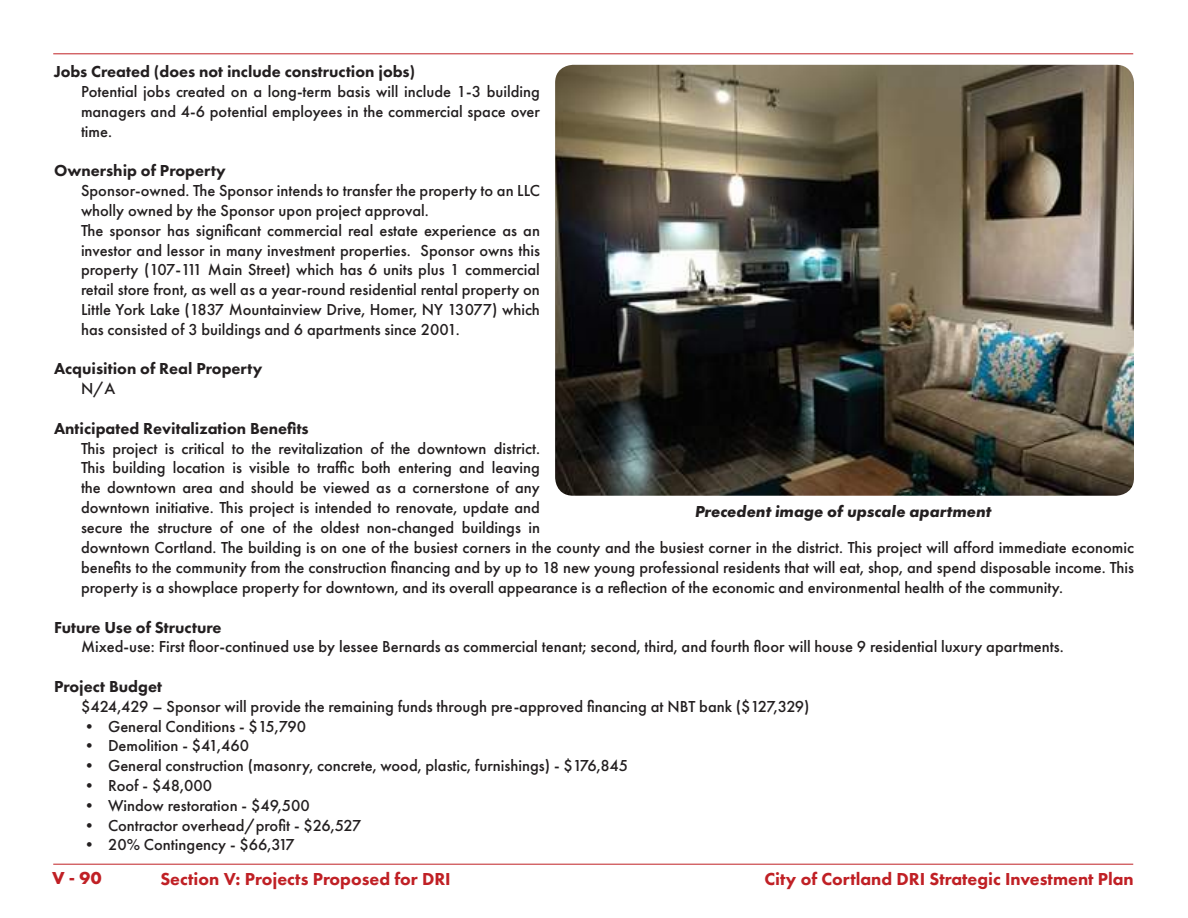
<style>
.page{position:relative;width:1188px;height:918px;background:#fff}
.page>*{position:absolute;margin:0;border:0;box-sizing:border-box;transform-origin:0 0}
.t1{font:800 18px "Futura PT";color:#c02025}
.t2{font:700 18px "Futura PT";color:#c02025}
.t3{font:500 16.5px/19.8px "Futura PT";color:#231f20;text-align:justify}
.t4{font:800 16.5px "Futura PT";color:#231f20}
.t5{font:italic 700 16.5px "Futura PT";color:#231f20}
</style>
<div class="page">
<img style="left:555px;top:65px;width:579px;height:431px">
<hr style="left:53px;top:864px;width:1080px;height:1px;background:#c02025">
<hr style="left:53px;top:53px;width:1080px;height:1px;background:#c02025">
<p class="t4" style="left:54px;top:62px;width:363px">Jobs Created (does not include construction jobs)</p>
<p class="t3" style="left:81px;top:82px;width:461px">Potential jobs created on a long-term basis will include 1-3 building managers and 4-6 potential employees in the commercial space over time.</p>
<p class="t4" style="left:54px;top:161px;width:173px">Ownership of Property</p>
<p class="t3" style="left:81px;top:181px;width:461px;text-align:left">Sponsor-owned. The Sponsor intends to transfer the property to an LLC wholly owned by the Sponsor upon project approval.<br>The sponsor has significant commercial real estate experience as an investor and lessor in many investment properties. Sponsor owns this property (107-111 Main Street) which has 6 units plus 1 commercial retail store front, as well as a year-round residential rental property on Little York Lake (1837 Mountainview Drive, Homer, NY 13077) which has consisted of 3 buildings and 6 apartments since 2001.</p>
<p class="t4" style="left:54px;top:359px;width:210px">Acquisition of Real Property</p>
<p class="t3" style="left:81px;top:379px;width:36px">N/A</p>
<p class="t4" style="left:54px;top:418px;width:256px">Anticipated Revitalization Benefits</p>
<p class="t3" style="left:81px;top:438px;width:461px">This project is critical to the revitalization of the downtown district.<br>This building location is visible to traffic both entering and leaving the downtown area and should be viewed as a cornerstone of any downtown initiative. This project is intended to renovate, update and secure the structure of one of the oldest non-changed buildings in</p>
<p class="t5" style="left:695px;top:501px;width:298px">Precedent image of upscale apartment</p>
<p class="t3" style="left:81px;top:538px;width:1055px">downtown Cortland. The building is on one of the busiest corners in the county and the busiest corner in the district. This project will afford immediate economic benefits to the community from the construction financing and by up to 18 new young professional residents that will eat, shop, and spend disposable income. This property is a showplace property for downtown, and its overall appearance is a reflection of the economic and environmental health of the community.</p>
<p class="t4" style="left:54px;top:617px;width:169px">Future Use of Structure</p>
<p class="t3" style="left:81px;top:637px;width:984px">Mixed-use: First floor-continued use by lessee Bernards as commercial tenant; second, third, and fourth floor will house 9 residential luxury apartments.</p>
<p class="t4" style="left:54px;top:676px;width:110px">Project Budget</p>
<p class="t3" style="left:81px;top:697px;width:730px">$424,429 – Sponsor will provide the remaining funds through pre-approved financing at NBT bank ($127,329)</p>
<p class="t3" style="left:81px;top:716px;width:227px">• General Conditions - $15,790</p>
<p class="t3" style="left:81px;top:736px;width:170px">• Demolition - $41,460</p>
<p class="t3" style="left:81px;top:756px;width:549px">• General construction (masonry, concrete, wood, plastic, furnishings) - $176,845</p>
<p class="t3" style="left:81px;top:776px;width:133px">• Roof - $48,000</p>
<p class="t3" style="left:81px;top:796px;width:230px">• Window restoration - $49,500</p>
<p class="t3" style="left:81px;top:815px;width:282px">• Contractor overhead/profit - $26,527</p>
<p class="t3" style="left:81px;top:835px;width:216px">• 20% Contingency - $66,317</p>
<p class="t2" style="left:52px;top:866px;width:51px">V - 90</p>
<p class="t1" style="left:160px;top:868px;width:292px">Section V: Projects Proposed for DRI</p>
<p class="t1" style="left:764px;top:868px;width:371px">City of Cortland DRI Strategic Investment Plan</p>
</div>
